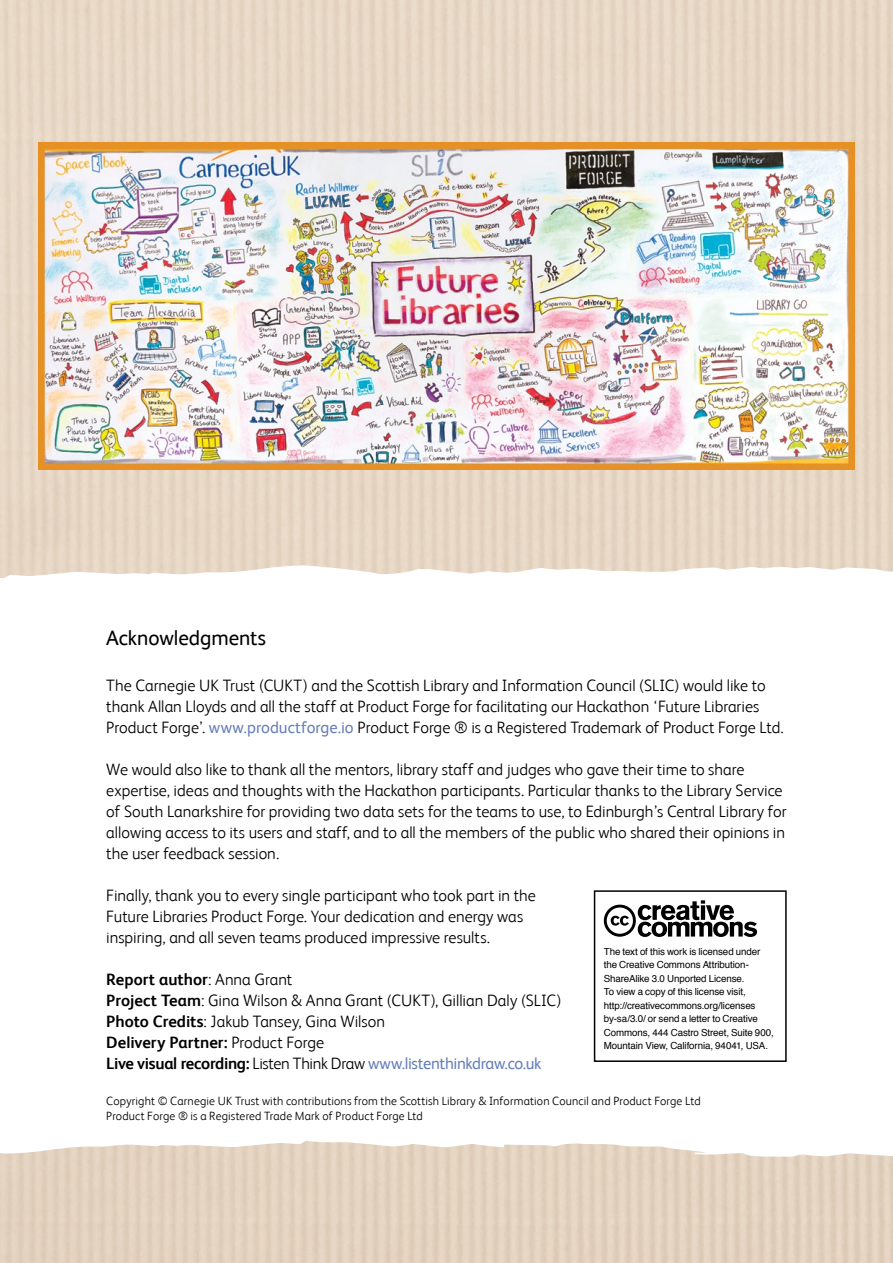
<style>
.page{position:relative;width:893px;height:1263px;background:#fff}
.page>*{position:absolute;margin:0;border:0;box-sizing:border-box;transform-origin:0 0}
.t1{font:21px "FS Albert";letter-spacing:-.005em;color:#000}
.t2{font:300 16.5px/21px "FS Albert";color:#000}
.t3{font:300 12px/15px "FS Albert";letter-spacing:.015em;color:#000}
.t4{font:9.75px/13.5px "Helvetica";letter-spacing:-.01em;color:#000}
.s1{font-weight:400;color:#6780bb}
.s2{font-weight:700}
</style>
<div class="page">
<img style="left:0;top:0;width:893px;height:1263px">
<div style="left:0;top:641px;width:893px;height:421px;background:#fff"></div>
<svg style="left:0;top:562px;width:893px;height:79px"></svg>
<svg style="left:0;top:1018px;width:893px;height:139px"></svg>
<svg style="left:604px;top:900px;width:153px;height:37px"></svg>
<div style="left:594px;top:890px;width:193px;height:172px;border:2px solid #000"></div>
<img style="left:38px;top:143px;width:817px;height:326px">
<p class="t1" style="left:106px;top:626px;width:161px">Acknowledgments</p>
<p class="t2" style="left:106px;top:675px;width:679px">The Carnegie UK Trust (CUKT) and the Scottish Library and Information Council (SLIC) would like to thank Allan Lloyds and all the staff at Product Forge for facilitating our Hackathon ‘Future Libraries<br>Product Forge’. <span class="s1">www.productforge.io</span> Product Forge ® is a Registered Trademark of Product Forge Ltd.</p>
<p class="t2" style="left:106px;top:759px;width:682px">We would also like to thank all the mentors, library staff and judges who gave their time to share expertise, ideas and thoughts with the Hackathon participants. Particular thanks to the Library Service of South Lanarkshire for providing two data sets for the teams to use, to Edinburgh’s Central Library for allowing access to its users and staff, and to all the members of the public who shared their opinions in the user feedback session.</p>
<p class="t2" style="left:106px;top:885px;width:431px">Finally, thank you to every single participant who took part in the<br>Future Libraries Product Forge. Your dedication and energy was inspiring, and all seven teams produced impressive results.</p>
<p class="t2" style="left:106px;top:969px;width:457px"><span class="s2">Report author</span>: Anna Grant<br><span class="s2">Project Team</span>: Gina Wilson &amp; Anna Grant (CUKT), Gillian Daly (SLIC)<br><span class="s2">Photo Credits</span>: Jakub Tansey, Gina Wilson<br><span class="s2">Delivery Partner:</span> Product Forge<br><span class="s2">Live visual recording:</span> Listen Think Draw <span class="s1">www.listenthinkdraw.co.uk</span></p>
<p class="t3" style="left:106px;top:1094px;width:596px">Copyright © Carnegie UK Trust with contributions from the Scottish Library &amp; Information Council and Product Forge Ltd<br>Product Forge ® is a Registered Trade Mark of Product Forge Ltd</p>
<p class="t4" style="left:604px;top:945px;width:171px">The text of this work is licensed under the Creative Commons Attribution-ShareAlike 3.0 Unported License.<br>To view a copy of this license visit, http://creativecommons.org/licenses by-sa/3.0/ or send a letter to Creative Commons, 444 Castro Street, Suite 900, Mountain View, California, 94041, USA.</p>
</div>
